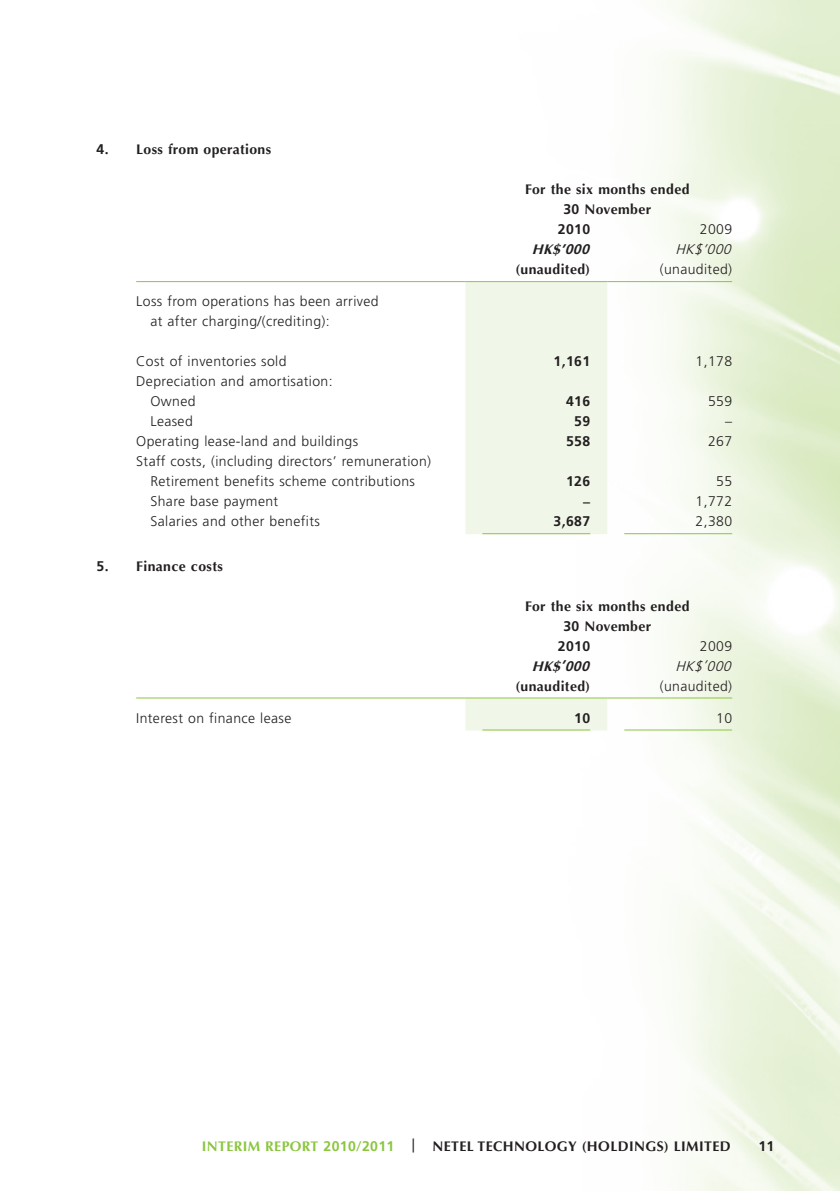
<style>
.page{position:relative;width:840px;height:1191px;background:#fff}
.page>*{position:absolute;margin:0;border:0;box-sizing:border-box;transform-origin:0 0}
.Notes{font:300 14px/20px "Frutiger LT Std";letter-spacing:.03em;color:#231f20}
.Notes-2{font:700 14px "Optima LT Std";letter-spacing:.03em;color:#231f20}
.Notes_HD1{font:700 14px "Optima LT Std";letter-spacing:.03em;color:#231f20}
.Notes-3{font:700 14px "Frutiger LT Std";letter-spacing:.03em;color:#231f20}
.Notes-4{font:italic 700 14px "Frutiger LT Std";color:#231f20}
.Notes-5{font:italic 300 14px "Frutiger LT Std";color:#231f20}
.s1{font-family:"Frutiger LT Std"}
.s2{font-family:"Optima LT Std"}
.s3{color:#8bc63e}
.s4{font-family:"Frutiger LT Std";color:#8bc63e}
</style>
<div class="page">
<img style="left:136px;top:0;width:703px;height:1191px">
<div style="left:465px;top:282px;width:142px;height:252px;background:#f1f7e8"></div>
<hr style="left:136px;top:281px;width:329px;height:1px;background:#8bc63e">
<hr style="left:465px;top:281px;width:142px;height:1px;background:#8bc63e">
<hr style="left:607px;top:281px;width:124px;height:1px;background:#8bc63e">
<hr style="left:482px;top:533px;width:108px;height:1px;background:#8bc63e">
<hr style="left:624px;top:533px;width:107px;height:1px;background:#8bc63e">
<div style="left:465px;top:698px;width:142px;height:32px;background:#f1f7e8"></div>
<hr style="left:136px;top:697px;width:329px;height:1px;background:#8bc63e">
<hr style="left:465px;top:697px;width:142px;height:1px;background:#8bc63e">
<hr style="left:607px;top:697px;width:124px;height:1px;background:#8bc63e">
<hr style="left:482px;top:729px;width:108px;height:1px;background:#8bc63e">
<hr style="left:624px;top:729px;width:107px;height:1px;background:#8bc63e">
<p class="Notes_HD1" style="left:96px;top:141px;width:176px"><span class="s1">4</span>. Loss from operations</p>
<p class="Notes-2" style="left:525px;top:181px;width:166px">For the six months ended</p>
<p class="Notes-2" style="left:563px;top:201px;width:89px"><span class="s1">30</span> November</p>
<p class="Notes-3" style="left:557px;top:221px;width:34px">2010</p>
<p class="Notes" style="left:699px;top:220px;width:34px">2009</p>
<p class="Notes-4" style="left:531px;top:241px;width:63px"><span class="s2">HK$</span>’000</p>
<p class="Notes-5" style="left:675px;top:241px;width:61px">HK$’000</p>
<p class="Notes-2" style="left:515px;top:261px;width:76px">(unaudited)</p>
<p class="Notes" style="left:659px;top:260px;width:74px">(unaudited)</p>
<p class="Notes" style="left:150px;top:292px;width:230px;text-indent:-14px">Loss from operations has been arrived at after charging/(crediting):</p>
<p class="Notes" style="left:136px;top:352px;width:152px">Cost of inventories sold</p>
<p class="Notes-3" style="left:553px;top:353px;width:38px">1<span class="s2">,</span>161</p>
<p class="Notes" style="left:695px;top:352px;width:38px">1,178</p>
<p class="Notes" style="left:136px;top:372px;width:198px">Depreciation and amortisation:</p>
<p class="Notes" style="left:150px;top:392px;width:47px">Owned</p>
<p class="Notes-3" style="left:565px;top:393px;width:26px">416</p>
<p class="Notes" style="left:707px;top:392px;width:26px">559</p>
<p class="Notes" style="left:150px;top:412px;width:44px">Leased</p>
<p class="Notes-3" style="left:574px;top:413px;width:17px">59</p>
<p class="Notes" style="left:724px;top:412px;width:8px">–</p>
<p class="Notes" style="left:136px;top:432px;width:223px">Operating lease-land and buildings</p>
<p class="Notes-3" style="left:565px;top:433px;width:26px">558</p>
<p class="Notes" style="left:707px;top:432px;width:26px">267</p>
<p class="Notes" style="left:136px;top:452px;width:296px">Staff costs, (including directors’ remuneration)</p>
<p class="Notes" style="left:150px;top:472px;width:266px">Retirement benefits scheme contributions</p>
<p class="Notes-3" style="left:565px;top:473px;width:26px">126</p>
<p class="Notes" style="left:715px;top:472px;width:17px">55</p>
<p class="Notes" style="left:150px;top:492px;width:129px">Share base payment</p>
<p class="Notes-2" style="left:583px;top:493px;width:8px">–</p>
<p class="Notes" style="left:695px;top:492px;width:38px">1,772</p>
<p class="Notes" style="left:150px;top:512px;width:171px">Salaries and other benefits</p>
<p class="Notes-3" style="left:553px;top:513px;width:38px">3<span class="s2">,</span>687</p>
<p class="Notes" style="left:695px;top:512px;width:38px">2,380</p>
<p class="Notes_HD1" style="left:96px;top:558px;width:128px"><span class="s1">5</span>. Finance costs</p>
<p class="Notes-2" style="left:525px;top:598px;width:166px">For the six months ended</p>
<p class="Notes-2" style="left:563px;top:618px;width:89px"><span class="s1">30</span> November</p>
<p class="Notes-3" style="left:557px;top:637px;width:34px">2010</p>
<p class="Notes" style="left:699px;top:636px;width:34px">2009</p>
<p class="Notes-4" style="left:531px;top:657px;width:63px"><span class="s2">HK$</span>’000</p>
<p class="Notes-5" style="left:675px;top:658px;width:61px">HK$’000</p>
<p class="Notes-2" style="left:515px;top:678px;width:76px">(unaudited)</p>
<p class="Notes" style="left:659px;top:676px;width:74px">(unaudited)</p>
<p class="Notes" style="left:136px;top:708px;width:157px">Interest on finance lease</p>
<p class="Notes-3" style="left:574px;top:709px;width:17px">10</p>
<p class="Notes" style="left:715px;top:708px;width:17px">10</p>
<p class="Notes-2" style="left:202px;top:1138px;width:530px"><span class="s3">INTERIM REPORT</span> <span class="s4">2010</span><span class="s3">/</span><span class="s4">2011</span> | NETEL TECHNOLOGY (HOLDINGS) LIMITED</p>
<p class="Notes-3" style="left:758px;top:1138px;width:17px">11</p>
</div>
